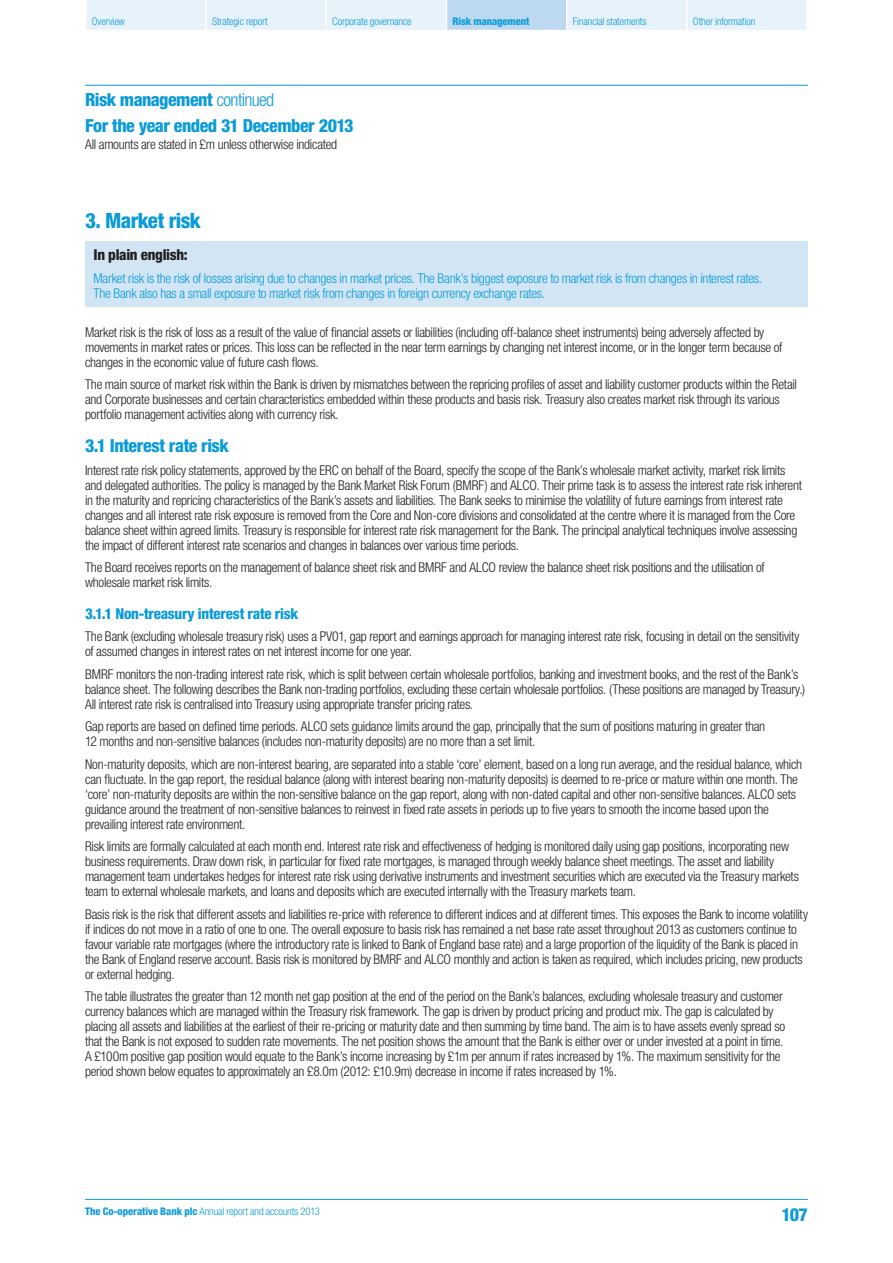
<style>
.page{position:relative;width:893px;height:1263px;background:#fff}
.page>*{position:absolute;margin:0;border:0;box-sizing:border-box;transform-origin:0 0}
.t1{font:800 condensed 21px "Helvetica Neue LT Std";letter-spacing:-.03em;color:#0a9bd9}
.t2{font:800 condensed 18px/25.5px "Helvetica Neue LT Std";letter-spacing:-.025em;color:#0a9bd9}
.t3{font:800 condensed 15px "Helvetica Neue LT Std";letter-spacing:-.02em;color:#0a9bd9}
.t4{font:800 condensed 15px "Helvetica Neue LT Std";letter-spacing:-.025em;color:#231f20}
.t5{font:300 condensed 13.5px/15px "Helvetica Neue LT Std";letter-spacing:-.02em;color:#231f20}
.t6{font:300 condensed 13.5px/15px "Helvetica Neue LT Std";letter-spacing:-.02em;color:#0a9bd9}
.t7{font:300 condensed 10.5px "Helvetica Neue LT Std";letter-spacing:-.01em;color:#0a9bd9}
.t8{font:800 condensed 10.5px "Helvetica Neue LT Std";letter-spacing:-.01em;color:#0a9bd9}
.s1{font-weight:300}
.s2{font-weight:800}
</style>
<div class="page">
<hr style="left:85px;top:1199px;width:723px;height:1px;background:#0a9bd9">
<hr style="left:85px;top:85px;width:723px;height:1px;background:#0a9bd9">
<div style="left:87px;top:0;width:719px;height:30px;background:#e8f2fa"></div>
<div style="left:446px;top:0;width:121px;height:31px;background:#bcd9f1"></div>
<hr style="left:205px;top:0;width:2px;height:30px;background:#fff">
<hr style="left:325px;top:0;width:2px;height:30px;background:#fff">
<hr style="left:446px;top:0;width:1px;height:30px;background:#fff">
<hr style="left:566px;top:0;width:1px;height:30px;background:#fff">
<hr style="left:686px;top:0;width:2px;height:30px;background:#fff">
<hr style="left:446px;top:30px;width:121px;height:1px;background:#fff">
<div style="left:85px;top:241px;width:723px;height:65px;background:#d1e5f5"></div>
<p class="t7" style="left:92px;top:15px;width:35px">Overview</p>
<p class="t7" style="left:212px;top:15px;width:57px">Strategic report</p>
<p class="t7" style="left:332px;top:15px;width:81px">Corporate governance</p>
<p class="t8" style="left:452px;top:14px;width:79px">Risk management</p>
<p class="t7" style="left:573px;top:15px;width:75px">Financial statements</p>
<p class="t7" style="left:693px;top:15px;width:64px">Other information</p>
<h2 class="t2" style="left:85px;top:87px;width:270px">Risk management <span class="s1">continued<br></span>For the year ended 31 December 2013</h2>
<p class="t5" style="left:85px;top:137px;width:254px">All amounts are stated in £m unless otherwise indicated</p>
<h1 class="t1" style="left:85px;top:207px;width:117px">3. Market risk</h1>
<p class="t4" style="left:94px;top:246px;width:96px">In plain english:</p>
<p class="t6" style="left:94px;top:270px;width:670px">Market risk is the risk of losses arising due to changes in market prices. The Bank’s biggest exposure to market risk is from changes in interest rates.<br>The Bank also has a small exposure to market risk from changes in foreign currency exchange rates.</p>
<p class="t5" style="left:85px;top:324px;width:699px">Market risk is the risk of loss as a result of the value of financial assets or liabilities (including off-balance sheet instruments) being adversely affected by movements in market rates or prices. This loss can be reflected in the near term earnings by changing net interest income, or in the longer term because of changes in the economic value of future cash flows.</p>
<p class="t5" style="left:85px;top:377px;width:713px">The main source of market risk within the Bank is driven by mismatches between the repricing profiles of asset and liability customer products within the Retail and Corporate businesses and certain characteristics embedded within these products and basis risk. Treasury also creates market risk through its various portfolio management activities along with currency risk.</p>
<h2 class="t2" style="left:85px;top:433px;width:145px">3.1 Interest rate risk</h2>
<p class="t5" style="left:85px;top:462px;width:718px">Interest rate risk policy statements, approved by the ERC on behalf of the Board, specify the scope of the Bank’s wholesale market activity, market risk limits and delegated authorities. The policy is managed by the Bank Market Risk Forum (BMRF) and ALCO. Their prime task is to assess the interest rate risk inherent in the maturity and repricing characteristics of the Bank’s assets and liabilities. The Bank seeks to minimise the volatility of future earnings from interest rate changes and all interest rate risk exposure is removed from the Core and Non-core divisions and consolidated at the centre where it is managed from the Core balance sheet within agreed limits. Treasury is responsible for interest rate risk management for the Bank. The principal analytical techniques involve assessing the impact of different interest rate scenarios and changes in balances over various time periods.</p>
<p class="t5" style="left:85px;top:560px;width:681px">The Board receives reports on the management of balance sheet risk and BMRF and ALCO review the balance sheet risk positions and the utilisation of wholesale market risk limits.</p>
<p class="t3" style="left:85px;top:604px;width:215px">3.1.1 Non-treasury interest rate risk</p>
<p class="t5" style="left:85px;top:629px;width:716px">The Bank (excluding wholesale treasury risk) uses a PV01, gap report and earnings approach for managing interest rate risk, focusing in detail on the sensitivity of assumed changes in interest rates on net interest income for one year.</p>
<p class="t5" style="left:85px;top:666px;width:722px">BMRF monitors the non-trading interest rate risk, which is split between certain wholesale portfolios, banking and investment books, and the rest of the Bank’s balance sheet. The following describes the Bank non-trading portfolios, excluding these certain wholesale portfolios. (These positions are managed by Treasury.)<br>All interest rate risk is centralised into Treasury using appropriate transfer pricing rates.</p>
<p class="t5" style="left:85px;top:719px;width:682px">Gap reports are based on defined time periods. ALCO sets guidance limits around the gap, principally that the sum of positions maturing in greater than<br>12 months and non-sensitive balances (includes non-maturity deposits) are no more than a set limit.</p>
<p class="t5" style="left:85px;top:756px;width:719px">Non-maturity deposits, which are non-interest bearing, are separated into a stable ‘core’ element, based on a long run average, and the residual balance, which can fluctuate. In the gap report, the residual balance (along with interest bearing non-maturity deposits) is deemed to re-price or mature within one month. The ‘core’ non-maturity deposits are within the non-sensitive balance on the gap report, along with non-dated capital and other non-sensitive balances. ALCO sets guidance around the treatment of non-sensitive balances to reinvest in fixed rate assets in periods up to five years to smooth the income based upon the prevailing interest rate environment.</p>
<p class="t5" style="left:85px;top:839px;width:715px">Risk limits are formally calculated at each month end. Interest rate risk and effectiveness of hedging is monitored daily using gap positions, incorporating new business requirements. Draw down risk, in particular for fixed rate mortgages, is managed through weekly balance sheet meetings. The asset and liability management team undertakes hedges for interest rate risk using derivative instruments and investment securities which are executed via the Treasury markets team to external wholesale markets, and loans and deposits which are executed internally with the Treasury markets team.</p>
<p class="t5" style="left:85px;top:906px;width:724px">Basis risk is the risk that different assets and liabilities re-price with reference to different indices and at different times. This exposes the Bank to income volatility if indices do not move in a ratio of one to one. The overall exposure to basis risk has remained a net base rate asset throughout 2013 as customers continue to favour variable rate mortgages (where the introductory rate is linked to Bank of England base rate) and a large proportion of the liquidity of the Bank is placed in the Bank of England reserve account. Basis risk is monitored by BMRF and ALCO monthly and action is taken as required, which includes pricing, new products or external hedging.</p>
<p class="t5" style="left:85px;top:989px;width:702px">The table illustrates the greater than 12 month net gap position at the end of the period on the Bank’s balances, excluding wholesale treasury and customer currency balances which are managed within the Treasury risk framework. The gap is driven by product pricing and product mix. The gap is calculated by placing all assets and liabilities at the earliest of their re-pricing or maturity date and then summing by time band. The aim is to have assets evenly spread so that the Bank is not exposed to sudden rate movements. The net position shows the amount that the Bank is either over or under invested at a point in time.<br>A £100m positive gap position would equate to the Bank’s income increasing by £1m per annum if rates increased by 1%. The maximum sensitivity for the period shown below equates to approximately an £8.0m (2012: £10.9m) decrease in income if rates increased by 1%.</p>
<p class="t7" style="left:85px;top:1205px;width:236px"><span class="s2">The Co-operative Bank plc</span> Annual report and accounts 2013</p>
<h2 class="t2" style="left:782px;top:1201px;width:28px">107</h2>
</div>
